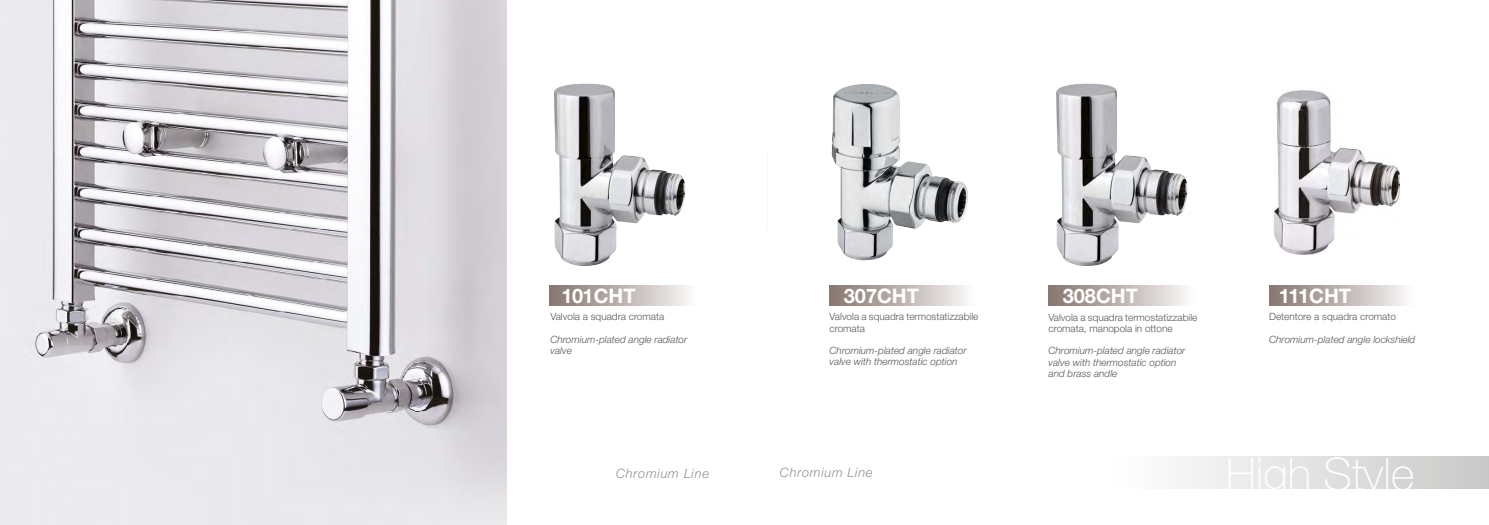
<style>
.page{position:relative;width:1489px;height:525px;background:#fff}
.page>*{position:absolute;margin:0;border:0;box-sizing:border-box;transform-origin:0 0}
.t1{font:100 45px "Helvetica Neue CE";color:#fff}
.t2{font:700 20px "Helvetica Neue CE";color:#fff}
.t3{font:italic 300 12.88px "Helvetica Neue CE";letter-spacing:.055em;color:#929292}
.t4{font:italic 300 10px/11.2px "Helvetica Neue CE";color:#575756}
.t5{font:300 10px/11.2px "Helvetica Neue CE";color:#575756}
</style>
<div class="page">
<div style="left:1269px;top:285px;width:145px;height:20px;background:linear-gradient(to right,#84746c,#fbf9f9)"></div>
<div style="left:829px;top:285px;width:146px;height:20px;background:linear-gradient(to right,#83746b,#faf8f8)"></div>
<div style="left:1107px;top:456px;width:381px;height:32px;background:linear-gradient(to right,#fff,#c9c9c9)"></div>
<img style="left:0;top:0;width:506px;height:524px">
<div style="left:550px;top:285px;width:147px;height:20px;background:linear-gradient(to right,#84746c,#fbfafa)"></div>
<img style="left:554px;top:83px;width:131px;height:183px">
<div style="left:1048px;top:286px;width:146px;height:19px;background:linear-gradient(to right,#83746b,#faf8f8)"></div>
<img style="left:1273px;top:90px;width:126px;height:164px">
<img style="left:1056px;top:83px;width:131px;height:183px">
<img style="left:831px;top:84px;width:137px;height:176px">
<h2 class="t2" style="left:561px;top:283px;width:76px">101CHT</h2>
<p class="t5" style="left:550px;top:311px;width:115px">Valvola a squadra cromata</p>
<p class="t4" style="left:550px;top:333px;width:138px">Chromium-plated angle radiator valve</p>
<p class="t3" style="left:616px;top:465px;width:94px">Chromium Line</p>
<h2 class="t2" style="left:843px;top:283px;width:77px">307CHT</h2>
<p class="t5" style="left:829px;top:311px;width:150px">Valvola a squadra termostatizzabile cromata</p>
<p class="t4" style="left:829px;top:345px;width:138px">Chromium-plated angle radiator valve with thermostatic option</p>
<p class="t3" style="left:780px;top:464px;width:94px">Chromium Line</p>
<h2 class="t2" style="left:1062px;top:283px;width:77px">308CHT</h2>
<p class="t5" style="left:1048px;top:311px;width:150px">Valvola a squadra termostatizzabile cromata, manopola in ottone</p>
<p class="t4" style="left:1048px;top:345px;width:138px">Chromium-plated angle radiator valve with thermostatic option and brass andle</p>
<h2 class="t2" style="left:1278px;top:283px;width:74px">111CHT</h2>
<p class="t5" style="left:1269px;top:311px;width:128px">Detentore a squadra cromato</p>
<p class="t4" style="left:1269px;top:333px;width:148px">Chromium-plated angle lockshield</p>
<h1 class="t1" style="left:1225px;top:447px;width:190px">High Style</h1>
</div>
